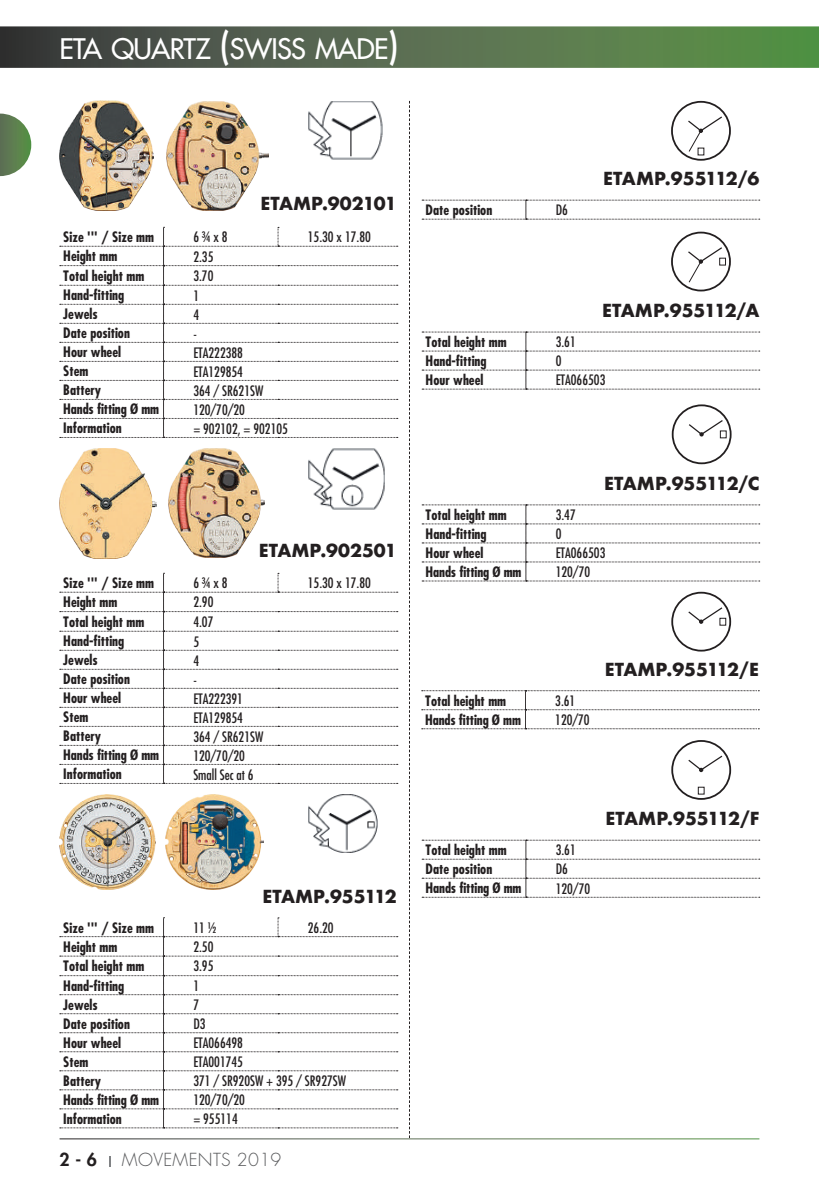
<style>
.page{position:relative;width:819px;height:1191px;background:#fff}
.page>*{position:absolute;margin:0;border:0;box-sizing:border-box;transform-origin:0 0}
.t1{font:27.65px "Futura";letter-spacing:-.025em;color:#fff}
.t2{font:700 17.5px "Futura";color:#231f20}
.t3{font:300 17.5px "Futura";letter-spacing:.02em;color:#57585a}
.t4{font:800 17.5px "Futura";color:#231f20}
.t5{font:700 condensed 14px "Futura";color:#231f20}
.t6{font:condensed 14px "Futura";color:#231f20}
.s1{font-size:36.75px}
</style>
<div class="page">
<svg style="left:0;top:26px;width:819px;height:42px;background:#546c4c"></svg>
<svg style="left:409px;top:101px;width:1px;height:1037px"></svg>
<svg style="left:0;top:114px;width:31px;height:62px"></svg>
<svg style="left:60px;top:227px;width:338px;height:211px"></svg>
<img style="left:166px;top:101px;width:102px;height:109px">
<img style="left:309px;top:101px;width:73px;height:59px">
<img style="left:60px;top:101px;width:94px;height:109px">
<svg style="left:60px;top:573px;width:338px;height:211px"></svg>
<img style="left:168px;top:448px;width:96px;height:110px">
<img style="left:309px;top:448px;width:76px;height:61px">
<img style="left:60px;top:448px;width:97px;height:110px">
<svg style="left:60px;top:917px;width:338px;height:211px"></svg>
<img style="left:165px;top:794px;width:98px;height:95px">
<img style="left:309px;top:794px;width:69px;height:59px">
<img style="left:60px;top:794px;width:96px;height:95px">
<svg style="left:422px;top:200px;width:337px;height:20px"></svg>
<svg style="left:422px;top:332px;width:337px;height:58px"></svg>
<div style="left:671px;top:101px;width:59px;height:60px;border:2px solid #231f20;border-radius:50%"></div>
<svg style="left:688px;top:116px;width:35px;height:36px"></svg>
<div style="left:671px;top:232px;width:59px;height:59px;border:2px solid #231f20;border-radius:50%"></div>
<div style="left:719px;top:258px;width:7px;height:7px;border:1px solid #231f20"></div>
<svg style="left:688px;top:247px;width:35px;height:36px"></svg>
<svg style="left:422px;top:504px;width:337px;height:77px"></svg>
<div style="left:671px;top:404px;width:60px;height:60px;border:2px solid #231f20;border-radius:50%"></div>
<svg style="left:689px;top:420px;width:34px;height:16px"></svg>
<div style="left:719px;top:430px;width:7px;height:8px;border:1px solid #231f20"></div>
<svg style="left:421px;top:690px;width:338px;height:39px"></svg>
<div style="left:671px;top:592px;width:60px;height:59px;border:2px solid #231f20;border-radius:50%"></div>
<svg style="left:688px;top:607px;width:35px;height:17px"></svg>
<div style="left:719px;top:618px;width:7px;height:7px;border:1px solid #231f20"></div>
<svg style="left:422px;top:840px;width:337px;height:58px"></svg>
<div style="left:671px;top:740px;width:60px;height:60px;border:2px solid #231f20;border-radius:50%"></div>
<svg style="left:688px;top:755px;width:35px;height:17px"></svg>
<div style="left:697px;top:786px;width:7px;height:8px;border:1px solid #231f20"></div>
<h1 class="t1" style="left:60px;top:31px;width:340px">ETA QUARTZ <span class="s1">(</span>SWISS MADE<span class="s1">)</span></h1>
<p class="t2" style="left:260px;top:190px;width:138px">ETAMP.902101</p>
<p class="t5" style="left:63px;top:228px;width:92px">Size ''' / Size mm</p>
<p class="t6" style="left:193px;top:228px;width:36px">6 ¾ x 8</p>
<p class="t6" style="left:308px;top:228px;width:65px">15.30 x 17.80</p>
<p class="t5" style="left:63px;top:247px;width:56px">Height mm</p>
<p class="t6" style="left:193px;top:247px;width:22px">2.35</p>
<p class="t5" style="left:63px;top:266px;width:82px">Total height mm</p>
<p class="t6" style="left:193px;top:267px;width:22px">3.70</p>
<p class="t5" style="left:63px;top:286px;width:62px">Hand-fitting</p>
<p class="t6" style="left:193px;top:286px;width:7px">1</p>
<p class="t5" style="left:63px;top:305px;width:36px">Jewels</p>
<p class="t6" style="left:193px;top:305px;width:7px">4</p>
<p class="t5" style="left:63px;top:324px;width:68px">Date position</p>
<p class="t6" style="left:193px;top:325px;width:5px">-</p>
<p class="t5" style="left:63px;top:343px;width:59px">Hour wheel</p>
<p class="t6" style="left:193px;top:344px;width:51px">ETA222388</p>
<p class="t5" style="left:63px;top:362px;width:27px">Stem</p>
<p class="t6" style="left:193px;top:363px;width:51px">ETA129854</p>
<p class="t5" style="left:63px;top:381px;width:39px">Battery</p>
<p class="t6" style="left:193px;top:382px;width:71px">364 / SR621SW</p>
<p class="t5" style="left:63px;top:400px;width:97px">Hands fitting Ø mm</p>
<p class="t6" style="left:193px;top:401px;width:53px">120/70/20</p>
<p class="t5" style="left:63px;top:419px;width:60px">Information</p>
<p class="t6" style="left:193px;top:420px;width:96px">= 902102, = 902105</p>
<p class="t2" style="left:259px;top:537px;width:140px">ETAMP.902501</p>
<p class="t5" style="left:63px;top:574px;width:92px">Size ''' / Size mm</p>
<p class="t6" style="left:193px;top:574px;width:36px">6 ¾ x 8</p>
<p class="t6" style="left:308px;top:574px;width:65px">15.30 x 17.80</p>
<p class="t5" style="left:63px;top:593px;width:56px">Height mm</p>
<p class="t6" style="left:193px;top:593px;width:22px">2.90</p>
<p class="t5" style="left:63px;top:612px;width:82px">Total height mm</p>
<p class="t6" style="left:193px;top:613px;width:22px">4.07</p>
<p class="t5" style="left:63px;top:632px;width:62px">Hand-fitting</p>
<p class="t6" style="left:193px;top:632px;width:7px">5</p>
<p class="t5" style="left:63px;top:651px;width:36px">Jewels</p>
<p class="t6" style="left:193px;top:651px;width:7px">4</p>
<p class="t5" style="left:63px;top:670px;width:68px">Date position</p>
<p class="t6" style="left:193px;top:670px;width:5px">-</p>
<p class="t5" style="left:63px;top:689px;width:59px">Hour wheel</p>
<p class="t6" style="left:193px;top:689px;width:51px">ETA222391</p>
<p class="t5" style="left:63px;top:708px;width:27px">Stem</p>
<p class="t6" style="left:193px;top:708px;width:51px">ETA129854</p>
<p class="t5" style="left:63px;top:727px;width:39px">Battery</p>
<p class="t6" style="left:193px;top:727px;width:71px">364 / SR621SW</p>
<p class="t5" style="left:63px;top:746px;width:97px">Hands fitting Ø mm</p>
<p class="t6" style="left:193px;top:746px;width:53px">120/70/20</p>
<p class="t5" style="left:63px;top:765px;width:60px">Information</p>
<p class="t6" style="left:193px;top:765px;width:62px">Small Sec at 6</p>
<p class="t2" style="left:262px;top:883px;width:136px">ETAMP.955112</p>
<p class="t5" style="left:63px;top:918px;width:92px">Size ''' / Size mm</p>
<p class="t6" style="left:193px;top:919px;width:25px">11 ½</p>
<p class="t6" style="left:308px;top:919px;width:27px">26.20</p>
<p class="t5" style="left:63px;top:937px;width:56px">Height mm</p>
<p class="t6" style="left:193px;top:938px;width:22px">2.50</p>
<p class="t5" style="left:63px;top:956px;width:82px">Total height mm</p>
<p class="t6" style="left:193px;top:957px;width:22px">3.95</p>
<p class="t5" style="left:63px;top:976px;width:62px">Hand-fitting</p>
<p class="t6" style="left:193px;top:977px;width:7px">1</p>
<p class="t5" style="left:63px;top:995px;width:36px">Jewels</p>
<p class="t6" style="left:193px;top:996px;width:7px">7</p>
<p class="t5" style="left:63px;top:1014px;width:68px">Date position</p>
<p class="t6" style="left:193px;top:1015px;width:14px">D3</p>
<p class="t5" style="left:63px;top:1033px;width:59px">Hour wheel</p>
<p class="t6" style="left:193px;top:1034px;width:51px">ETA066498</p>
<p class="t5" style="left:63px;top:1052px;width:27px">Stem</p>
<p class="t6" style="left:193px;top:1053px;width:51px">ETA001745</p>
<p class="t5" style="left:63px;top:1071px;width:39px">Battery</p>
<p class="t6" style="left:193px;top:1072px;width:154px">371 / SR920SW + 395 / SR927SW</p>
<p class="t5" style="left:63px;top:1090px;width:97px">Hands fitting Ø mm</p>
<p class="t6" style="left:193px;top:1091px;width:53px">120/70/20</p>
<p class="t5" style="left:63px;top:1109px;width:60px">Information</p>
<p class="t6" style="left:193px;top:1110px;width:46px">= 955114</p>
<p class="t4" style="left:60px;top:1148px;width:39px">2 - 6</p>
<p class="t3" style="left:122px;top:1148px;width:161px">MOVEMENTS 2019</p>
<p class="t5" style="left:425px;top:201px;width:68px">Date position</p>
<p class="t6" style="left:555px;top:201px;width:14px">D6</p>
<p class="t2" style="left:603px;top:166px;width:158px">ETAMP.955112/6</p>
<p class="t2" style="left:602px;top:297px;width:159px">ETAMP.955112/A</p>
<p class="t5" style="left:425px;top:333px;width:82px">Total height mm</p>
<p class="t6" style="left:555px;top:333px;width:22px">3.61</p>
<p class="t5" style="left:425px;top:352px;width:62px">Hand-fitting</p>
<p class="t6" style="left:555px;top:352px;width:7px">0</p>
<p class="t5" style="left:425px;top:371px;width:59px">Hour wheel</p>
<p class="t6" style="left:555px;top:371px;width:51px">ETA066503</p>
<p class="t2" style="left:604px;top:470px;width:157px">ETAMP.955112/C</p>
<p class="t5" style="left:425px;top:505px;width:82px">Total height mm</p>
<p class="t6" style="left:555px;top:506px;width:22px">3.47</p>
<p class="t5" style="left:425px;top:524px;width:62px">Hand-fitting</p>
<p class="t6" style="left:555px;top:525px;width:7px">0</p>
<p class="t5" style="left:425px;top:543px;width:59px">Hour wheel</p>
<p class="t6" style="left:555px;top:544px;width:51px">ETA066503</p>
<p class="t5" style="left:425px;top:562px;width:97px">Hands fitting Ø mm</p>
<p class="t6" style="left:555px;top:563px;width:36px">120/70</p>
<p class="t5" style="left:425px;top:691px;width:82px">Total height mm</p>
<p class="t6" style="left:555px;top:692px;width:22px">3.61</p>
<p class="t5" style="left:425px;top:710px;width:97px">Hands fitting Ø mm</p>
<p class="t6" style="left:555px;top:711px;width:36px">120/70</p>
<p class="t2" style="left:604px;top:656px;width:156px">ETAMP.955112/E</p>
<p class="t5" style="left:425px;top:841px;width:82px">Total height mm</p>
<p class="t6" style="left:555px;top:841px;width:22px">3.61</p>
<p class="t5" style="left:425px;top:860px;width:68px">Date position</p>
<p class="t6" style="left:555px;top:860px;width:14px">D6</p>
<p class="t5" style="left:425px;top:879px;width:97px">Hands fitting Ø mm</p>
<p class="t6" style="left:555px;top:879px;width:36px">120/70</p>
<p class="t2" style="left:605px;top:805px;width:155px">ETAMP.955112/F</p>
</div>
